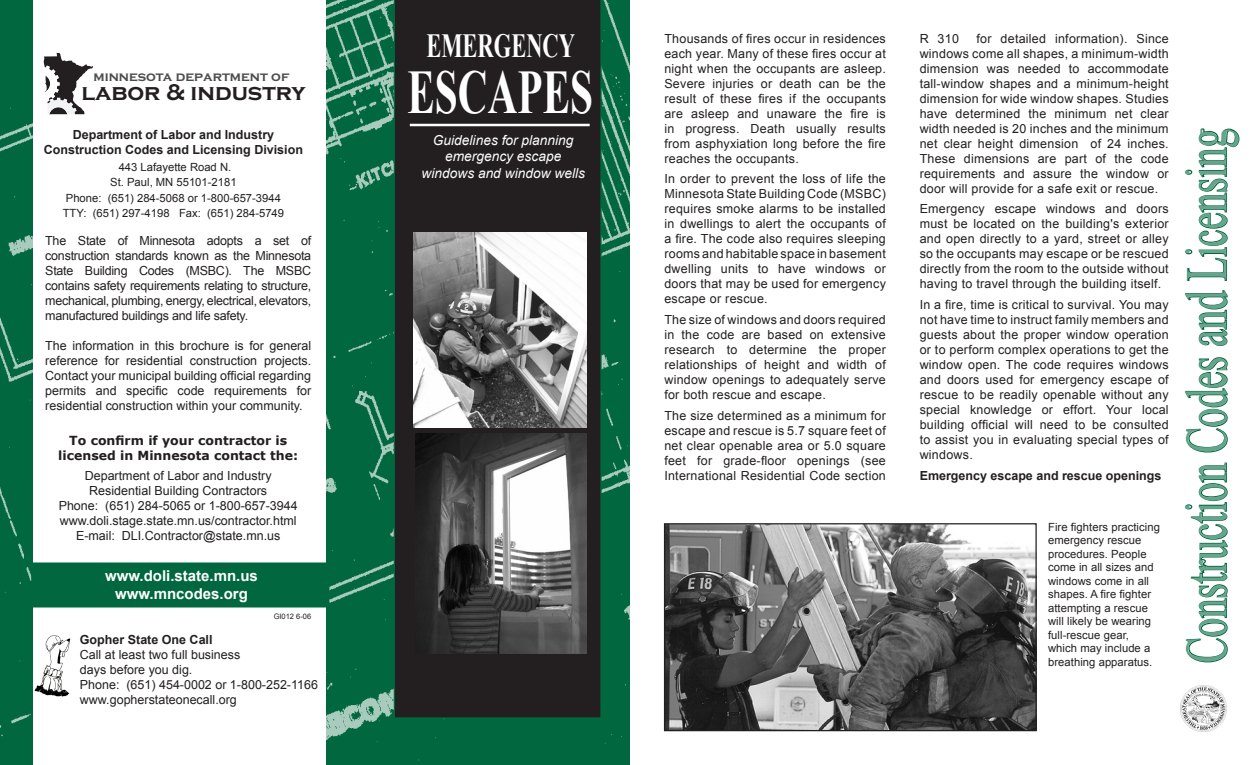
<style>
.page{position:relative;width:1260px;height:765px;background:#fff}
.page>*{position:absolute;margin:0;border:0;box-sizing:border-box;transform-origin:0 0}
.t1{font:700 61.88px "Times New Roman";color:#fff;scale:.67 1}
.t2{font:58.12px "Times New Roman";color:#66a48b;scale:.67 1}
.t3{font:700 33.75px "Times New Roman";color:#fff;scale:.67 1}
.t4{font:700 23.62px "Copperplate Gothic";color:#231f20}
.t5{font:700 15px "Arial";color:#fff}
.t6{font:italic 13.75px/16.2px "Arial";color:#fff;text-align:center}
.t7{font:700 13.62px "Copperplate Gothic";color:#4b4c4d}
.t8{font:12.5px/15px "Arial";letter-spacing:.02em;color:#231f20;text-align:justify}
.t9{font:12.5px/15px "Arial";color:#231f20;text-align:center}
.t10{font:700 12.5px/15px "Arial";color:#231f20;text-align:center}
.t11{font:700 12.5px/15px "Verdana";color:#231f20;text-align:center}
.t12{font:11.25px/13.5px "Arial";letter-spacing:.005em;color:#231f20}
.t13{font:7.5px "Arial";color:#231f20}
</style>
<div class="page">
<img style="left:0;top:0;width:630px;height:765px">
<svg style="left:1185px;top:462px;width:43px;height:201px"></svg>
<svg style="left:1185px;top:357px;width:43px;height:96px"></svg>
<svg style="left:1185px;top:290px;width:43px;height:56px"></svg>
<svg style="left:1185px;top:128px;width:55px;height:153px"></svg>
<div style="left:34px;top:0;width:292px;height:765px;background:#fff"></div>
<svg style="left:394px;top:0;width:208px;height:719px;background:#212322"></svg>
<img style="left:415px;top:434px;width:171px;height:220px">
<div style="left:32px;top:563px;width:297px;height:44px;background:#00673e"></div>
<div style="left:31px;top:562px;width:298px;height:46px;border:1px solid #00673e"></div>
<hr style="left:410px;top:124px;width:180px;height:2px;background:#fff">
<div style="left:426px;top:28px;width:150px;height:31px;background:#231f20"></div>
<div style="left:407px;top:70px;width:186px;height:46px;background:#231f20"></div>
<img style="left:413px;top:232px;width:174px;height:196px">
<img style="left:666px;top:525px;width:369px;height:204px">
<div style="left:664px;top:523px;width:373px;height:208px;border:1px solid #231f20"></div>
<img style="left:34px;top:635px;width:37px;height:62px">
<svg style="left:44px;top:52px;width:49px;height:62px"></svg>
<img style="left:1180px;top:685px;width:46px;height:46px">
<p class="t7" style="left:94px;top:69px;width:197px">minnesota department of</p>
<p class="t4" style="left:81px;top:79px;width:226px">labor &amp; industry</p>
<p class="t10" style="left:44px;top:127px;width:261px">Department of Labor and Industry<br>Construction Codes and Licensing Division</p>
<p class="t12" style="left:119px;top:160px;width:114px">443 Lafayette Road N.</p>
<p class="t12" style="left:110px;top:176px;width:128px">St. Paul, MN 55101-2181</p>
<p class="t12" style="left:66px;top:191px;width:217px">Phone: (651) 284-5068 or 1-800-657-3944</p>
<p class="t12" style="left:63px;top:207px;width:223px">TTY: (651) 297-4198 Fax: (651) 284-5749</p>
<p class="t8" style="left:45px;top:233px;width:267px">The State of Minnesota adopts a set of construction standards known as the Minnesota State Building Codes (MSBC). The MSBC contains safety requirements relating to structure, mechanical, plumbing, energy, electrical, elevators, manufactured buildings and life safety.</p>
<p class="t8" style="left:45px;top:338px;width:267px">The information in this brochure is for general reference for residential construction projects.<br>Contact your municipal building official regarding permits and specific code requirements for residential construction within your community.</p>
<p class="t11" style="left:58px;top:432px;width:241px">To confirm if your contractor is licensed in Minnesota contact the:</p>
<p class="t9" style="left:59px;top:469px;width:241px">Department of Labor and Industry Residential Building Contractors<br>Phone: (651) 284-5065 or 1-800-657-3944 www.doli.stage.state.mn.us/contractor.html E-mail: DLI.Contractor@state.mn.us</p>
<p class="t5" style="left:105px;top:566px;width:154px">www.doli.state.mn.us</p>
<p class="t5" style="left:115px;top:584px;width:134px">www.mncodes.org</p>
<p class="t13" style="left:274px;top:611px;width:39px">GI012 6-06</p>
<p class="t10" style="left:80px;top:633px;width:134px">Gopher State One Call</p>
<p class="t9" style="left:80px;top:648px;width:162px">Call at least two full business</p>
<p class="t9" style="left:80px;top:663px;width:114px">days before you dig.</p>
<p class="t9" style="left:80px;top:678px;width:240px">Phone: (651) 454-0002 or 1-800-252-1166</p>
<p class="t9" style="left:80px;top:693px;width:159px">www.gopherstateonecall.org</p>
<p class="t3" style="left:426px;top:22px;width:224px">EMERGENCY</p>
<p class="t1" style="left:407px;top:50px;width:279px">ESCAPES</p>
<p class="t6" style="left:433px;top:132px;width:142px">Guidelines for planning emergency escape</p>
<p class="t6" style="left:422px;top:165px;width:165px">windows and window wells</p>
<p class="t8" style="left:664px;top:31px;width:223px">Thousands of fires occur in residences each year. Many of these fires occur at night when the occupants are asleep.<br>Severe injuries or death can be the result of these fires if the occupants are asleep and unaware the fire is in progress. Death usually results from asphyxiation long before the fire reaches the occupants.</p>
<p class="t8" style="left:664px;top:172px;width:223px">In order to prevent the loss of life the Minnesota State Building Code (MSBC) requires smoke alarms to be installed in dwellings to alert the occupants of a fire. The code also requires sleeping rooms and habitable space in basement dwelling units to have windows or doors that may be used for emergency escape or rescue.</p>
<p class="t8" style="left:664px;top:312px;width:223px">The size of windows and doors required in the code are based on extensive research to determine the proper relationships of height and width of window openings to adequately serve for both rescue and escape.</p>
<p class="t8" style="left:664px;top:408px;width:223px">The size determined as a minimum for escape and rescue is 5.7 square feet of net clear openable area or 5.0 square feet for grade-floor openings (see International Residential Code section</p>
<p class="t8" style="left:920px;top:31px;width:251px;text-indent:57px">for detailed information). Since windows come all shapes, a minimum-width dimension was needed to accommodate tall-window shapes and a minimum-height dimension for wide window shapes. Studies have determined the minimum net clear width needed is 20 inches and the minimum net clear height dimension of 24 inches.<br>These dimensions are part of the code requirements and assure the window or door will provide for a safe exit or rescue.</p>
<p class="t8" style="left:920px;top:202px;width:251px">Emergency escape windows and doors must be located on the building's exterior and open directly to a yard, street or alley so the occupants may escape or be rescued directly from the room to the outside without having to travel through the building itself.</p>
<p class="t8" style="left:920px;top:297px;width:251px">In a fire, time is critical to survival. You may not have time to instruct family members and guests about the proper window operation or to perform complex operations to get the window open. The code requires windows and doors used for emergency escape of rescue to be readily openable without any special knowledge or effort. Your local building official will need to be consulted to assist you in evaluating special types of windows.</p>
<p class="t10" style="left:920px;top:468px;width:243px">Emergency escape and rescue openings</p>
<p class="t8" style="left:920px;top:31px;width:41px">R 310</p>
<p class="t12" style="left:1048px;top:520px;width:113px">Fire fighters practicing emergency rescue procedures. People come in all sizes and windows come in all shapes. A fire fighter attempting a rescue will likely be wearing full-rescue gear, which may include a breathing apparatus.</p>
<p class="t2" style="left:1168px;top:663px;width:800px;rotate:-90deg">Construction Codes and Licensing</p>
</div>
